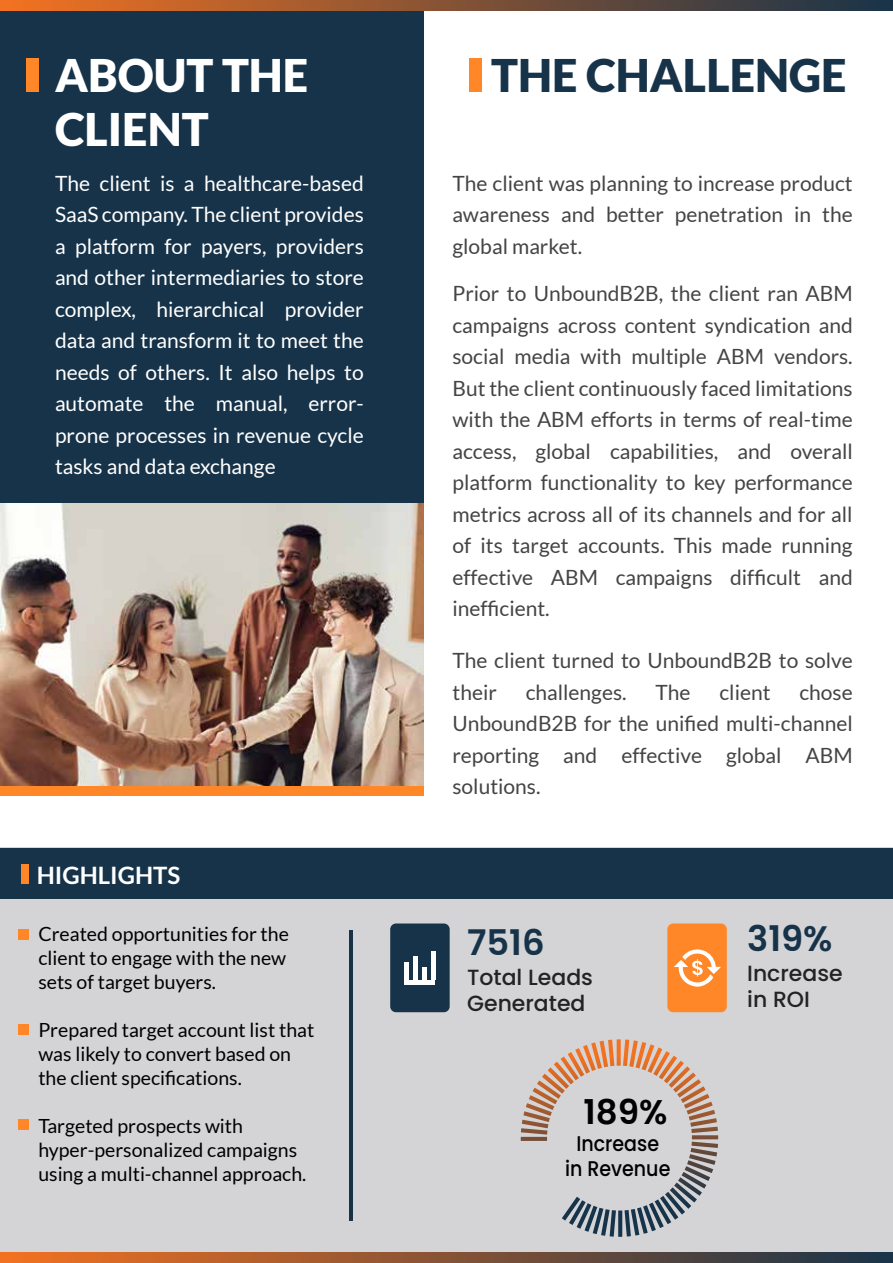
<style>
.page{position:relative;width:893px;height:1263px;background:#fff}
.page>*{position:absolute;margin:0;border:0;box-sizing:border-box;transform-origin:0 0}
.t1{font:900 45px/54px "Lato";color:#fff}
.t2{font:900 45px "Lato";color:#173349}
.t3{font:600 35.25px "Poppins";color:#173349}
.t4{font:600 34.2px "Poppins";color:#000}
.t5{font:700 24px "Lato";color:#fff}
.t6{font:500 22.05px/26.4px "Poppins";color:#232323}
.t7{font:500 21.3px/25.5px "Poppins";color:#000;text-align:center;scale:.9 1}
.t8{font:21px/31.5px "Lato";color:#444;text-align:justify}
.t9{font:21px/31.5px "Lato";color:#fff;text-align:justify}
.t10{font:19.5px/24px "Lato";color:#000}
</style>
<div class="page">
<div style="left:0;top:3px;width:424px;height:635px;background:#173349"></div>
<div style="left:0;top:786px;width:424px;height:9px;background:#ff8728"></div>
<div style="left:26px;top:58px;width:13px;height:34px;background:#ff8728"></div>
<div style="left:469px;top:58px;width:13px;height:34px;background:#ff8728"></div>
<svg style="left:0;top:0;width:893px;height:10px;background:#855234"></svg>
<img style="left:0;top:503px;width:424px;height:283px">
<div style="left:0;top:848px;width:893px;height:415px;background:#d4d4d6"></div>
<div style="left:0;top:848px;width:893px;height:50px;background:#173349"></div>
<div style="left:21px;top:864px;width:7px;height:20px;background:#ff8728"></div>
<div style="left:390px;top:923px;width:60px;height:89px;background:#173349;border-radius:6px"></div>
<hr style="left:405px;top:962px;width:4px;height:17px;background:#fff">
<div style="left:413px;top:956px;width:5px;height:23px;background:#fff"></div>
<div style="left:422px;top:967px;width:5px;height:12px;background:#fff"></div>
<hr style="left:431px;top:951px;width:4px;height:28px;background:#fff">
<div style="left:405px;top:980px;width:30px;height:5px;background:#fff"></div>
<div style="left:667px;top:923px;width:60px;height:89px;background:#ff8728;border-radius:6px"></div>
<svg style="left:674px;top:949px;width:47px;height:38px"></svg>
<svg style="left:521px;top:1039px;width:197px;height:198px"></svg>
<svg style="left:0;top:1253px;width:893px;height:10px;background:#855234"></svg>
<div style="left:18px;top:929px;width:10px;height:11px;background:#ff8728"></div>
<div style="left:18px;top:1024px;width:10px;height:11px;background:#ff8728"></div>
<div style="left:18px;top:1119px;width:10px;height:11px;background:#ff8728"></div>
<hr style="left:349px;top:930px;width:3px;height:290px;background:#173349">
<h1 class="t1" style="left:55px;top:47px;width:255px">ABOUT THE<br>CLIENT</h1>
<p class="t9" style="left:55px;top:167px;width:310px">The client is a healthcare-based SaaS company. The client provides a platform for payers, providers and other intermediaries to store complex, hierarchical provider data and transform it to meet the needs of others. It also helps to automate the manual, error&shy;prone processes in revenue cycle tasks and data exchange</p>
<p class="t5" style="left:37px;top:861px;width:145px">HIGHLIGHTS</p>
<p class="t10" style="left:38px;top:922px;width:252px">Created opportunities for the client to engage with the new sets of target buyers.</p>
<p class="t10" style="left:38px;top:1018px;width:278px">Prepared target account list that was likely to convert based on the client specifications.</p>
<p class="t10" style="left:38px;top:1114px;width:269px">Targeted prospects with hyper-personalized campaigns using a multi-channel approach.</p>
<h1 class="t2" style="left:491px;top:49px;width:357px">THE CHALLENGE</h1>
<p class="t8" style="left:452px;top:167px;width:402px">The client was planning to increase product awareness and better penetration in the global market.</p>
<p class="t8" style="left:452px;top:278px;width:402px">Prior to UnboundB2B, the client ran ABM campaigns across content syndication and social media with multiple ABM vendors.<br>But the client continuously faced limitations with the ABM efforts in terms of real-time access, global capabilities, and overall platform functionality to key performance metrics across all of its channels and for all of its target accounts. This made running effective ABM campaigns difficult and inefficient.</p>
<p class="t8" style="left:452px;top:645px;width:402px">The client turned to UnboundB2B to solve their</p>
<p class="t8" style="left:452px;top:676px;width:402px;text-indent:347px">chose UnboundB2B for the unified multi-channel reporting and effective global ABM solutions.</p>
<p class="t8" style="left:526px;top:676px;width:102px">challenges.</p>
<p class="t8" style="left:655px;top:676px;width:37px">The</p>
<p class="t8" style="left:719px;top:676px;width:53px">client</p>
<h2 class="t3" style="left:747px;top:919px;width:87px">319%</h2>
<h2 class="t3" style="left:467px;top:923px;width:79px">7516</h2>
<p class="t6" style="left:467px;top:964px;width:127px">Total Leads<br>Generated</p>
<p class="t6" style="left:747px;top:960px;width:97px">Increase in ROI</p>
<h3 class="t4" style="left:583px;top:1092px;width:86px">189%</h3>
<p class="t7" style="left:565px;top:1131px;width:118px">Increase in Revenue</p>
</div>
